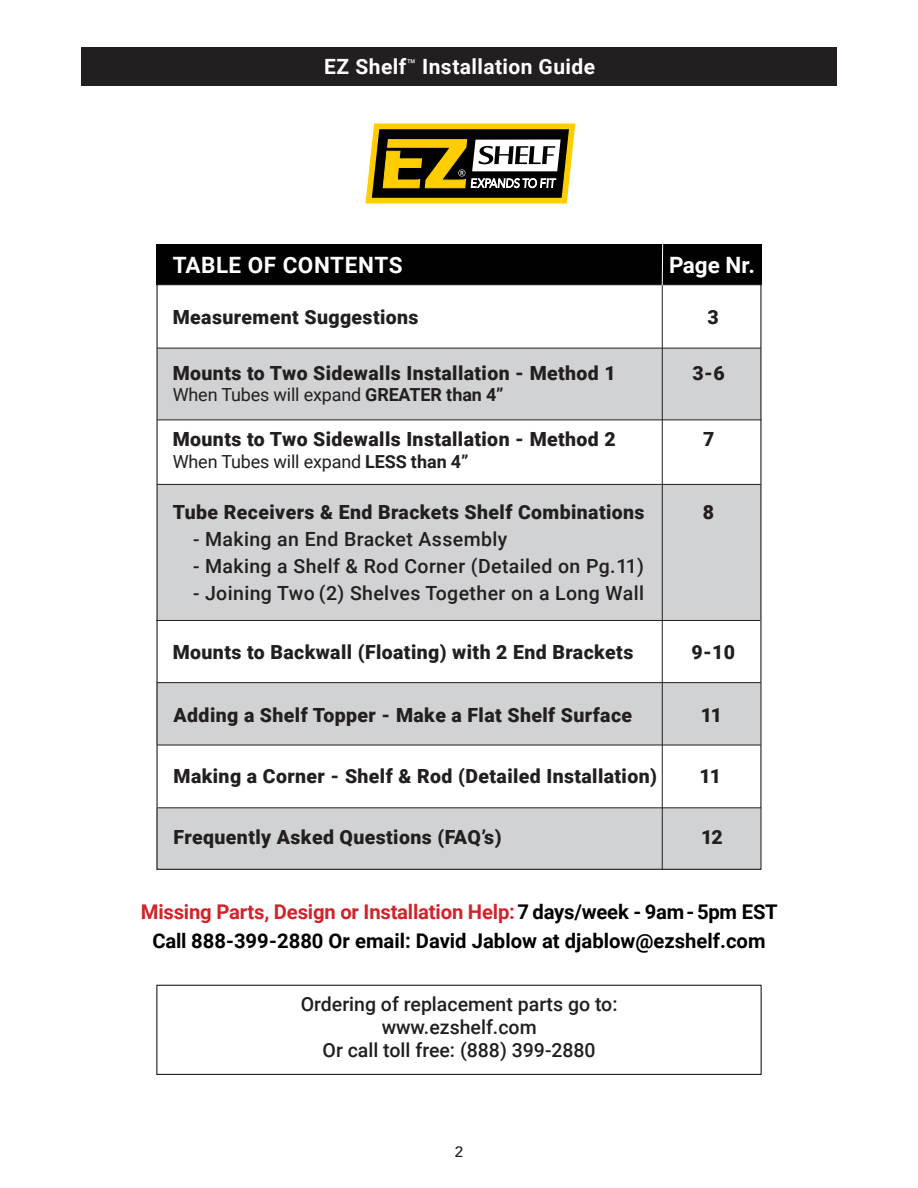
<style>
.page{position:relative;width:918px;height:1188px;background:#fff}
.page>*{position:absolute;margin:0;border:0;box-sizing:border-box;transform-origin:0 0}
.t1{font:700 22.5px "Roboto";letter-spacing:.02em;color:#fff}
.t2{font:700 21px "Roboto";letter-spacing:.02em;color:#fff}
.t3{font:700 20.25px "Roboto";letter-spacing:-.01em;color:#d1232a}
.t4{font:700 20.25px "Roboto";color:#010101}
.t5{font:900 19.5px "Roboto";letter-spacing:.02em;color:#231f20}
.t6{font:500 19.5px "Roboto";letter-spacing:.02em;color:#231f20}
.t7{font:500 19.5px "Roboto";color:#231f20}
.t8{font:18px "Roboto";letter-spacing:-.01em;color:#231f20}
.t9{font:500 15px "Avenir";color:#231f20}
.s1{font-weight:700}
.s2{color:#010101}
</style>
<div class="page">
<div style="left:81px;top:48px;width:756px;height:38px;background:#231f20"></div>
<div style="left:156px;top:808px;width:604px;height:62px;background:#d1d2d4"></div>
<div style="left:156px;top:682px;width:604px;height:63px;background:#d1d2d4"></div>
<div style="left:156px;top:244px;width:606px;height:40px;background:#010101"></div>
<div style="left:157px;top:485px;width:604px;height:136px;background:#d1d2d4"></div>
<div style="left:157px;top:348px;width:604px;height:72px;background:#d1d2d4"></div>
<hr style="left:157px;top:348px;width:604px;height:1px;background:#231f20">
<hr style="left:157px;top:420px;width:605px;height:1px;background:#231f20">
<hr style="left:157px;top:484px;width:604px;height:1px;background:#231f20">
<div style="left:156px;top:985px;width:606px;height:90px;border:1px solid #231f20"></div>
<hr style="left:157px;top:682px;width:604px;height:1px;background:#231f20">
<hr style="left:157px;top:745px;width:604px;height:1px;background:#231f20">
<svg style="left:365px;top:123px;width:211px;height:81px"></svg>
<hr style="left:662px;top:285px;width:1px;height:584px;background:#231f20">
<hr style="left:662px;top:244px;width:1px;height:41px;background:#fff">
<hr style="left:156px;top:620px;width:604px;height:1px;background:#231f20">
<hr style="left:157px;top:808px;width:604px;height:1px;background:#231f20">
<p class="t2" style="left:324px;top:52px;width:273px">EZ Shelf<sup>™</sup> Installation Guide</p>
<p class="t1" style="left:173px;top:249px;width:231px">TABLE OF CONTENTS</p>
<p class="t1" style="left:669px;top:249px;width:87px">Page Nr.</p>
<p class="t5" style="left:173px;top:303px;width:247px">Measurement Suggestions</p>
<p class="t5" style="left:707px;top:303px;width:13px">3</p>
<p class="t5" style="left:173px;top:359px;width:445px">Mounts to Two Sidewalls Installation - Method 1</p>
<p class="t5" style="left:693px;top:359px;width:34px">3-6</p>
<p class="t8" style="left:173px;top:382px;width:332px">When Tubes will expand <span class="s1">GREATER than 4”</span></p>
<p class="t5" style="left:173px;top:425px;width:445px">Mounts to Two Sidewalls Installation - Method 2</p>
<p class="t5" style="left:703px;top:425px;width:13px">7</p>
<p class="t8" style="left:173px;top:449px;width:297px">When Tubes will expand <span class="s1">LESS than 4”</span></p>
<p class="t5" style="left:173px;top:499px;width:473px">Tube Receivers &amp; End Brackets Shelf Combinations</p>
<p class="t5" style="left:703px;top:499px;width:13px">8</p>
<p class="t6" style="left:193px;top:526px;width:316px">- Making an End Bracket Assembly</p>
<p class="t6" style="left:193px;top:553px;width:453px">- Making a Shelf &amp; Rod Corner (Detailed on Pg. 11)</p>
<p class="t6" style="left:193px;top:580px;width:453px">- Joining Two (2) Shelves Together on a Long Wall</p>
<p class="t5" style="left:173px;top:638px;width:462px">Mounts to Backwall (Floating) with 2 End Brackets</p>
<p class="t5" style="left:691px;top:638px;width:45px">9-10</p>
<p class="t5" style="left:174px;top:702px;width:460px">Adding a Shelf Topper - Make a Flat Shelf Surface</p>
<p class="t5" style="left:701px;top:702px;width:23px">11</p>
<p class="t5" style="left:174px;top:762px;width:485px">Making a Corner - Shelf &amp; Rod (Detailed Installation)</p>
<p class="t5" style="left:699px;top:762px;width:23px">11</p>
<p class="t5" style="left:174px;top:823px;width:329px">Frequently Asked Questions (FAQ’s)</p>
<p class="t5" style="left:701px;top:823px;width:23px">12</p>
<p class="t3" style="left:141px;top:898px;width:638px">Missing Parts, Design or Installation Help: <span class="s2">7 days/week - 9am - 5pm EST</span></p>
<p class="t4" style="left:152px;top:927px;width:615px">Call 888-399-2880 Or email: David Jablow at djablow@ezshelf.com</p>
<p class="t7" style="left:301px;top:990px;width:318px">Ordering of replacement parts go to:</p>
<p class="t7" style="left:382px;top:1013px;width:156px">www.ezshelf.com</p>
<p class="t7" style="left:323px;top:1037px;width:275px">Or call toll free: (888) 399-2880</p>
<p class="t9" style="left:455px;top:1139px;width:10px">2</p>
</div>
